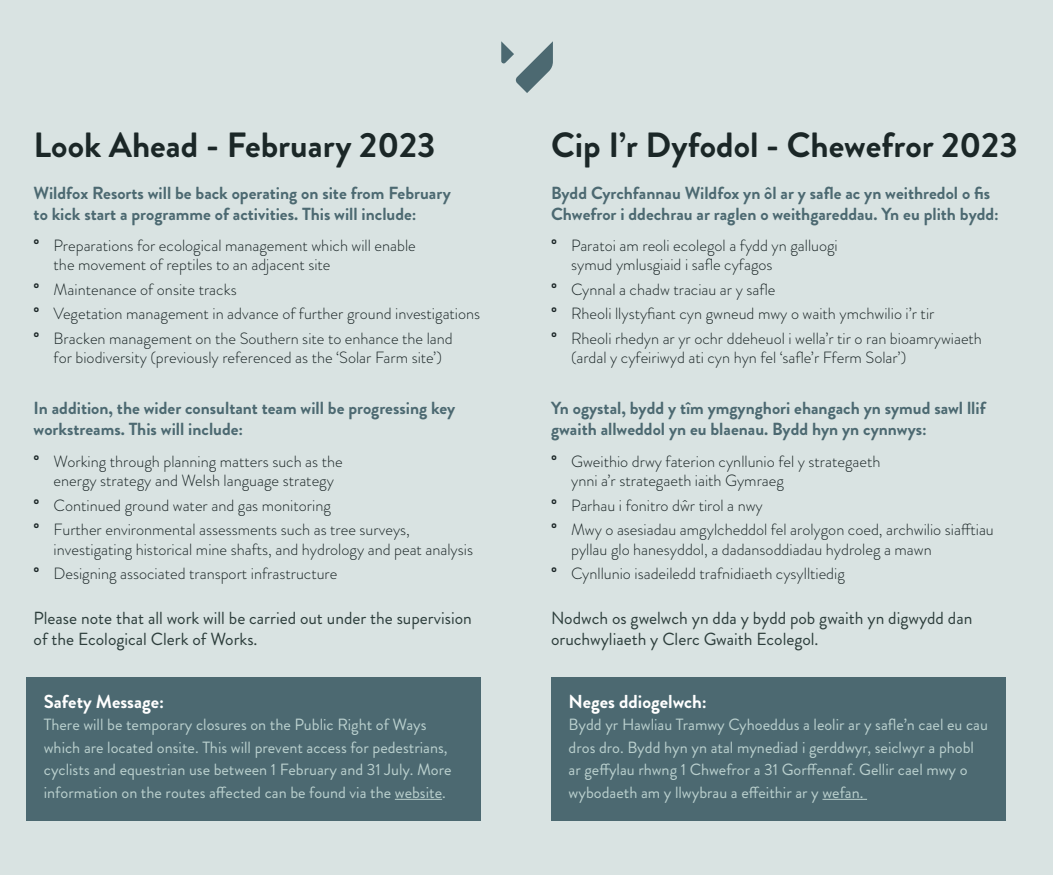
<style>
.page{position:relative;width:1053px;height:875px;background:#fff}
.page>*{position:absolute;margin:0;border:0;box-sizing:border-box;transform-origin:0 0}
.t1{font:700 35px "Brandon Grotesque";color:#1b2727}
.t2{font:700 18.75px "Brandon Grotesque";color:#fff}
.t3{font:700 17.5px/21px "Brandon Grotesque";color:#4c6971}
.t4{font:17.5px/21px "Brandon Grotesque";color:#2c3d3b}
.t5{font:300 16.25px/24.5px "Brandon Grotesque";color:#1a2526}
.t6{font:16.25px/22.5px "Brandon Grotesque";color:#bad0ce}
.s1{font-family:"Bahnschrift";font-weight:400}
</style>
<div class="page">
<div style="left:0;top:0;width:1052px;height:875px;background:#d9e3e2"></div>
<div style="left:26px;top:677px;width:455px;height:144px;background:#4c6971"></div>
<hr style="left:395px;top:799px;width:47px;height:1px;background:#bad0ce">
<div style="left:551px;top:677px;width:454px;height:144px;background:#4c6971"></div>
<hr style="left:822px;top:799px;width:45px;height:1px;background:#bad0ce">
<svg style="left:501px;top:41px;width:52px;height:52px"></svg>
<h1 class="t1" style="left:34px;top:121px;width:403px">Look Ahead - February 2023</h1>
<h1 class="t1" style="left:551px;top:121px;width:468px">Cip I’r Dyfodol - Chewefror 2023</h1>
<p class="t3" style="left:34px;top:183px;width:418px">Wildfox Resorts will be back operating on site from February to kick start a programme of activities. This will include:</p>
<p class="t3" style="left:551px;top:183px;width:449px">Bydd Cyrchfannau Wildfox yn ôl ar y safle ac yn weithredol o fis<br>Chwefror i ddechrau ar raglen o weithgareddau. Yn eu plith bydd:</p>
<p class="t5" style="left:54px;top:235px;width:363px;line-height:19.5px;text-indent:-20px"><span class="s1">°</span> Preparations for ecological management which will enable the movement of reptiles to an adjacent site</p>
<p class="t5" style="left:34px;top:277px;width:448px"><span class="s1">°</span> Maintenance of onsite tracks<br><span class="s1">°</span> Vegetation management in advance of further ground investigations <span class="s1">°</span> Bracken management on the Southern site to enhance the land</p>
<p class="t5" style="left:54px;top:345px;width:390px">for biodiversity (previously referenced as the ‘Solar Farm site’)</p>
<p class="t3" style="left:34px;top:398px;width:423px">In addition, the wider consultant team will be progressing key workstreams. This will include:</p>
<p class="t5" style="left:54px;top:451px;width:290px;line-height:19.5px;text-indent:-20px"><span class="s1">°</span> Working through planning matters such as the energy strategy and Welsh language strategy</p>
<p class="t5" style="left:34px;top:493px;width:378px"><span class="s1">°</span> Continued ground water and gas monitoring<br><span class="s1">°</span> Further environmental assessments such as tree surveys,</p>
<p class="t5" style="left:34px;top:537px;width:441px;text-indent:20px">investigating historical mine shafts, and hydrology and peat analysis <span class="s1">°</span> Designing associated transport infrastructure</p>
<p class="t5" style="left:571px;top:235px;width:268px;line-height:19.5px;text-indent:-20px"><span class="s1">°</span> Paratoi am reoli ecolegol a fydd yn galluogi symud ymlusgiaid i safle cyfagos</p>
<p class="t5" style="left:551px;top:277px;width:432px"><span class="s1">°</span> Cynnal a chadw traciau ar y safle<br><span class="s1">°</span> Rheoli llystyfiant cyn gwneud mwy o waith ymchwilio i’r tir<br><span class="s1">°</span> Rheoli rhedyn ar yr ochr ddeheuol i wella’r tir o ran bioamrywiaeth</p>
<p class="t5" style="left:571px;top:345px;width:336px">(ardal y cyfeiriwyd ati cyn hyn fel ‘safle’r Fferm Solar’)</p>
<p class="t3" style="left:551px;top:398px;width:436px">Yn ogystal, bydd y tîm ymgynghori ehangach yn symud sawl llif gwaith allweddol yn eu blaenau. Bydd hyn yn cynnwys:</p>
<p class="t5" style="left:571px;top:451px;width:311px;line-height:19.5px;text-indent:-20px"><span class="s1">°</span> Gweithio drwy faterion cynllunio fel y strategaeth ynni a’r strategaeth iaith Gymraeg</p>
<p class="t5" style="left:551px;top:493px;width:444px"><span class="s1">°</span> Parhau i fonitro dŵr tirol a nwy<br><span class="s1">°</span> Mwy o asesiadau amgylcheddol fel arolygon coed, archwilio siafftiau</p>
<p class="t5" style="left:551px;top:537px;width:382px;text-indent:20px">pyllau glo hanesyddol, a dadansoddiadau hydroleg a mawn <span class="s1">°</span> Cynllunio isadeiledd trafnidiaeth cysylltiedig</p>
<p class="t4" style="left:34px;top:608px;width:439px">Please note that all work will be carried out under the supervision of the Ecological Clerk of Works.</p>
<p class="t4" style="left:551px;top:608px;width:423px">Nodwch os gwelwch yn dda y bydd pob gwaith yn digwydd dan oruchwyliaeth y Clerc Gwaith Ecolegol.</p>
<p class="t2" style="left:44px;top:688px;width:122px">Safety Message:</p>
<p class="t6" style="left:44px;top:714px;width:409px">There will be temporary closures on the Public Right of Ways which are located onsite. This will prevent access for pedestrians, cyclists and equestrian use between 1 February and 31 July. More information on the routes affected can be found via the website.</p>
<p class="t2" style="left:568px;top:688px;width:140px">Neges ddiogelwch:</p>
<p class="t6" style="left:568px;top:714px;width:421px">Bydd yr Hawliau Tramwy Cyhoeddus a leolir ar y safle’n cael eu cau dros dro. Bydd hyn yn atal mynediad i gerddwyr, seiclwyr a phobl ar geffylau rhwng 1 Chwefror a 31 Gorffennaf. Gellir cael mwy o wybodaeth am y llwybrau a effeithir ar y wefan.</p>
</div>
